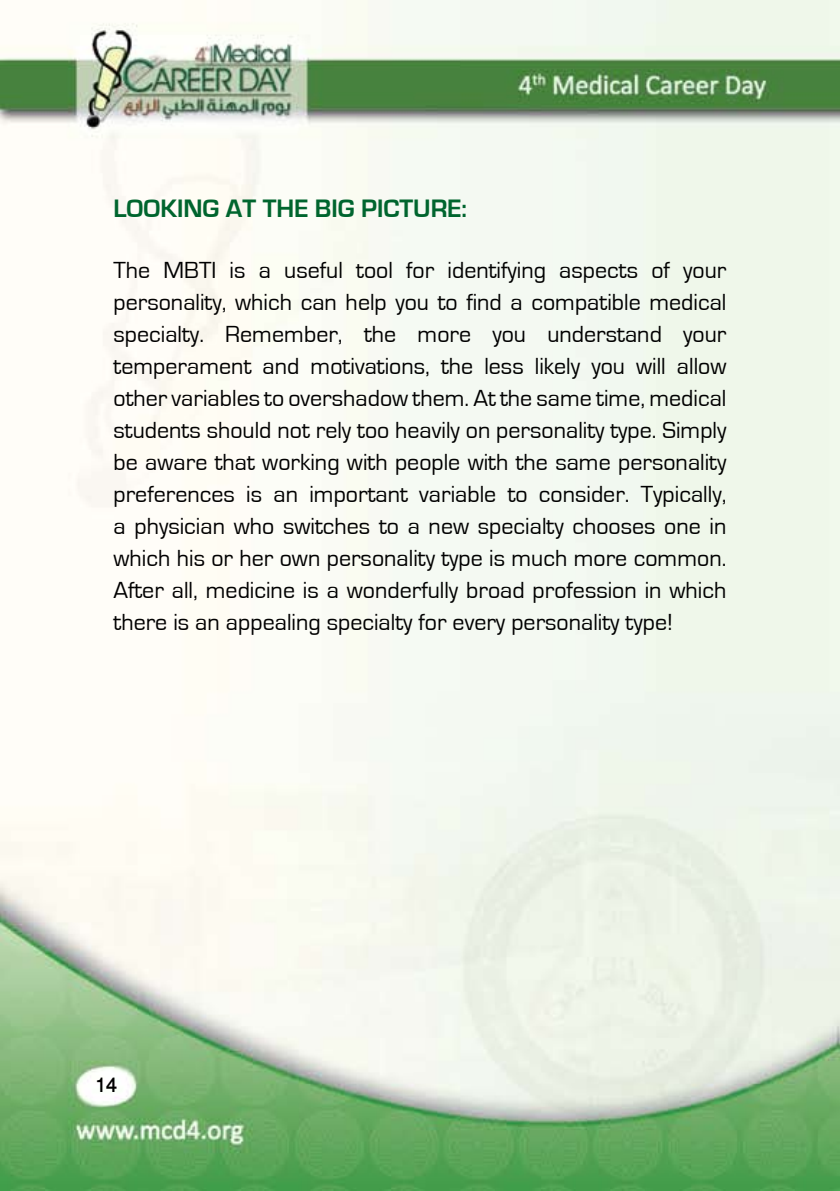
<style>
.page{position:relative;width:840px;height:1191px;background:#fff}
.page>*{position:absolute;margin:0;border:0;box-sizing:border-box;transform-origin:0 0}
.t1{font:500 28px "Win Soft Pro";color:#000}
.t2{font:700 26px "Eurostile";color:#00652e}
.t3{font:24px/32px "Eurostile";color:#000;text-align:justify}
</style>
<div class="page">
<img style="left:0;top:0;width:839px;height:1191px">
<p class="t2" style="left:113px;top:195px;width:355px">LOOKING AT THE BIG PICTURE:</p>
<p class="t3" style="left:113px;top:255px;width:614px">The MBTI is a useful tool for identifying aspects of your personality, which can help you to find a compatible medical specialty. Remember, the more you understand your temperament and motivations, the less likely you will allow other variables to overshadow them. At the same time, medical students should not rely too heavily on personality type. Simply be aware that working with people with the same personality preferences is an important variable to consider. Typically, a physician who switches to a new specialty chooses one in which his or her own personality type is much more common.<br>After all, medicine is a wonderfully broad profession in which there is an appealing specialty for every personality type!</p>
<p class="t1" style="left:94px;top:1065px;width:24px">14</p>
</div>
